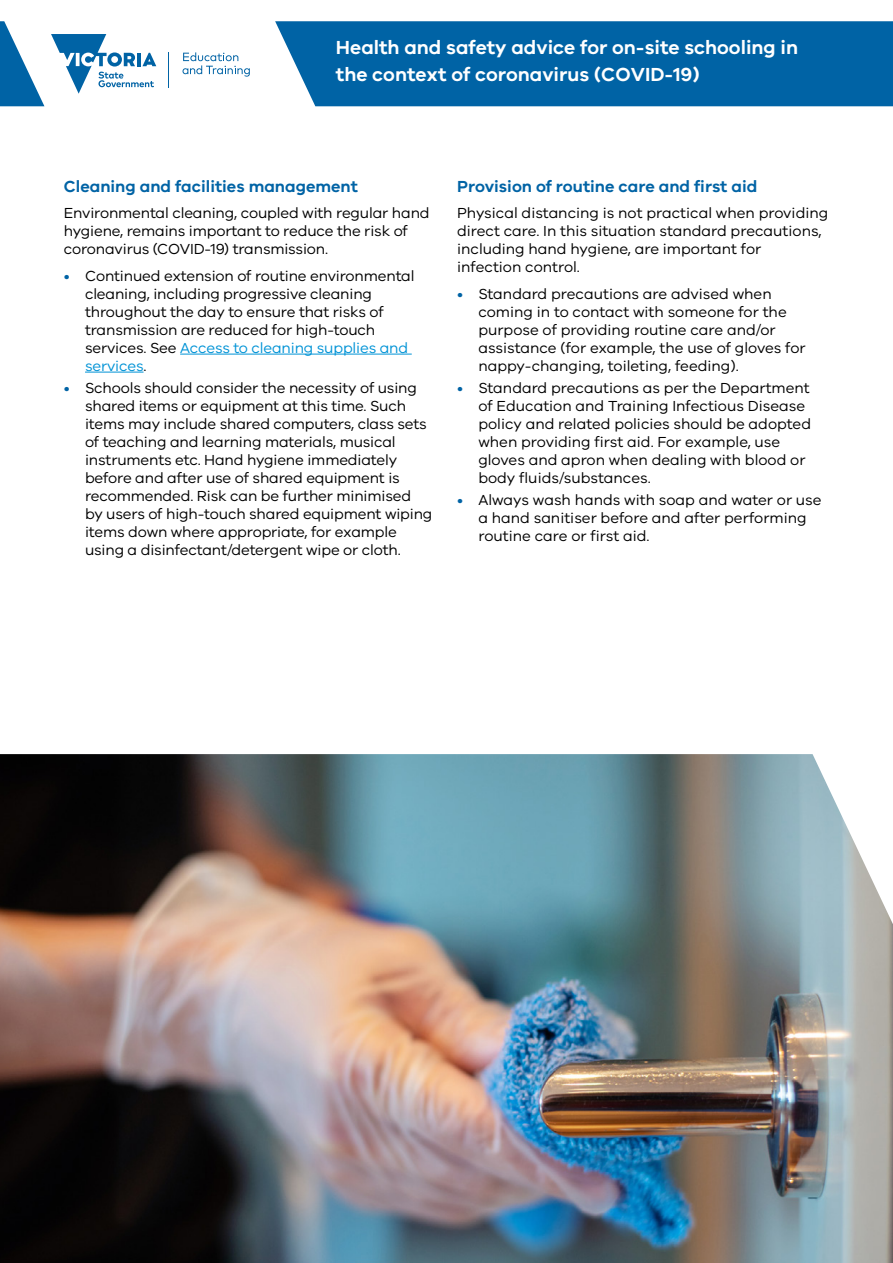
<style>
.page{position:relative;width:893px;height:1263px;background:#fff}
.page>*{position:absolute;margin:0;border:0;box-sizing:border-box;transform-origin:0 0}
.t1{font:600 19.5px/27px "VIC";color:#fff}
.t2{font:600 16.5px "VIC";color:#0063a5}
.t3{font:15px/18px "VIC";letter-spacing:-.01em;color:#000}
.s1{color:#0063a5}
.s2{color:#0093d6}
</style>
<div class="page">
<hr style="left:180px;top:354px;width:232px;height:1px;background:#0093d6">
<hr style="left:85px;top:372px;width:59px;height:1px;background:#0093d6">
<div style="left:275px;top:21px;width:618px;height:85px;background:#0063a5"></div>
<svg style="left:0;top:21px;width:44px;height:85px"></svg>
<hr style="left:169px;top:52px;width:1px;height:36px;background:#0063a5">
<svg style="left:51px;top:34px;width:105px;height:60px"></svg>
<svg style="left:182px;top:52px;width:68px;height:25px"></svg>
<img style="left:0;top:754px;width:893px;height:509px">
<h1 class="t1" style="left:336px;top:34px;width:464px">Health and safety advice for on-site schooling in the context of coronavirus (COVID-19)</h1>
<p class="t2" style="left:64px;top:176px;width:296px">Cleaning and facilities management</p>
<p class="t3" style="left:64px;top:204px;width:367px">Environmental cleaning, coupled with regular hand hygiene, remains important to reduce the risk of coronavirus (COVID-19) transmission.</p>
<p class="t3" style="left:85px;top:266px;width:331px;text-indent:-21px"><span class="s1">•</span> Continued extension of routine environmental cleaning, including progressive cleaning throughout the day to ensure that risks of transmission are reduced for high-touch services. See <span class="s2">Access to cleaning supplies and services</span>.</p>
<p class="t3" style="left:85px;top:378px;width:349px;text-indent:-21px"><span class="s1">•</span> Schools should consider the necessity of using shared items or equipment at this time. Such items may include shared computers, class sets of teaching and learning materials, musical instruments etc. Hand hygiene immediately before and after use of shared equipment is recommended. Risk can be further minimised by users of high-touch shared equipment wiping items down where appropriate, for example using a disinfectant/detergent wipe or cloth.</p>
<p class="t2" style="left:457px;top:176px;width:302px">Provision of routine care and first aid</p>
<p class="t3" style="left:457px;top:204px;width:373px">Physical distancing is not practical when providing direct care. In this situation standard precautions, including hand hygiene, are important for infection control.</p>
<p class="t3" style="left:478px;top:284px;width:329px;text-indent:-21px"><span class="s1">•</span> Standard precautions are advised when coming in to contact with someone for the purpose of providing routine care and/or assistance (for example, the use of gloves for nappy-changing, toileting, feeding).</p>
<p class="t3" style="left:478px;top:378px;width:334px;text-indent:-21px"><span class="s1">•</span> Standard precautions as per the Department of Education and Training Infectious Disease policy and related policies should be adopted when providing first aid. For example, use gloves and apron when dealing with blood or body fluids/substances.</p>
<p class="t3" style="left:478px;top:491px;width:345px;text-indent:-21px"><span class="s1">•</span> Always wash hands with soap and water or use a hand sanitiser before and after performing routine care or first aid.</p>
</div>
